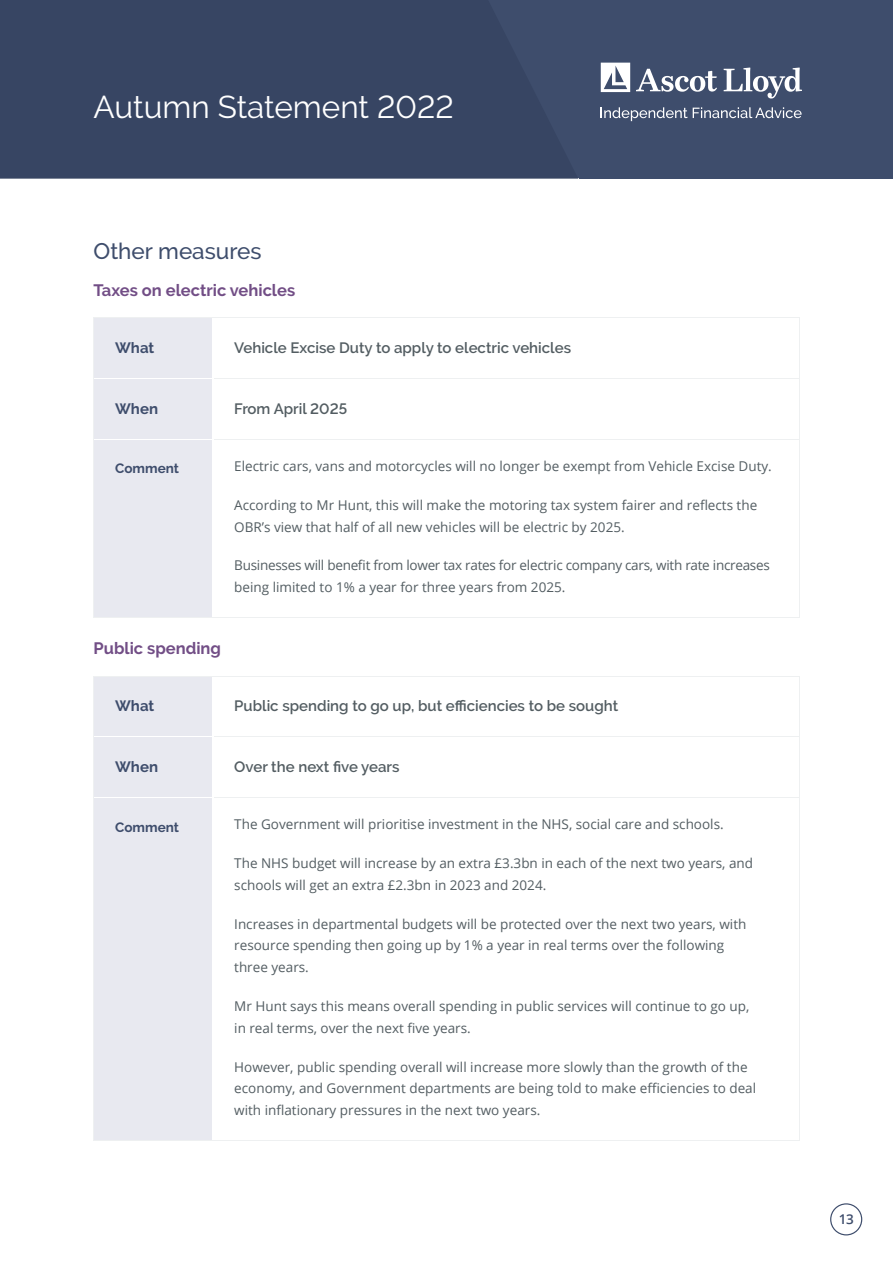
<style>
.page{position:relative;width:893px;height:1263px;background:#fff}
.page>*{position:absolute;margin:0;border:0;box-sizing:border-box;transform-origin:0 0}
.t1{font:31.5px "Raleway";color:#fff}
.t2{font:500 22.5px "Raleway";color:#3e4d6c}
.t3{font:700 16.5px "Raleway";color:#724e86}
.t4{font:600 15px "Raleway";color:#535d62}
.t5{font:700 15px "Raleway";color:#3e4d6c}
.t6{font:13.5px/21.8px "Open Sans";color:#535d62}
.t7{font:13.5px/21.8px "Open Sans";letter-spacing:-.02em;color:#535d62}
.t8{font:700 13.5px "Raleway";color:#3e4d6c}
.t9{font:600 13.5px "Open Sans";color:#3e4d6c}
</style>
<div class="page">
<svg style="left:830px;top:1203px;width:32px;height:32px"></svg>
<div style="left:0;top:0;width:893px;height:179px;background:#374563"></div>
<svg style="left:0;top:178px;width:578px;height:1px"></svg>
<svg style="left:636px;top:68px;width:166px;height:31px"></svg>
<svg style="left:601px;top:63px;width:29px;height:29px"></svg>
<svg style="left:601px;top:107px;width:201px;height:14px"></svg>
<div style="left:95px;top:318px;width:117px;height:299px;background:#e8e9f0"></div>
<hr style="left:213px;top:317px;width:586px;height:1px;background:#eef0f1">
<hr style="left:799px;top:318px;width:1px;height:60px;background:#eef0f1">
<hr style="left:213px;top:378px;width:586px;height:1px;background:#eef0f1">
<hr style="left:799px;top:379px;width:1px;height:60px;background:#eef0f1">
<hr style="left:213px;top:439px;width:586px;height:1px;background:#eef0f1">
<hr style="left:799px;top:440px;width:1px;height:177px;background:#eef0f1">
<hr style="left:213px;top:617px;width:586px;height:1px;background:#eef0f1">
<hr style="left:94px;top:317px;width:119px;height:1px;background:#eef0f1">
<hr style="left:94px;top:318px;width:1px;height:61px;background:#eef0f1">
<hr style="left:94px;top:379px;width:1px;height:60px;background:#eef0f1">
<hr style="left:94px;top:439px;width:1px;height:178px;background:#eef0f1">
<hr style="left:94px;top:617px;width:119px;height:1px;background:#eef0f1">
<hr style="left:94px;top:378px;width:119px;height:1px;background:#fff">
<hr style="left:94px;top:439px;width:119px;height:1px;background:#fff">
<div style="left:95px;top:677px;width:117px;height:463px;background:#e8e9f0"></div>
<hr style="left:213px;top:676px;width:586px;height:1px;background:#eef0f1">
<hr style="left:799px;top:676px;width:1px;height:60px;background:#eef0f1">
<hr style="left:213px;top:736px;width:586px;height:1px;background:#eef0f1">
<hr style="left:799px;top:737px;width:1px;height:60px;background:#eef0f1">
<hr style="left:213px;top:797px;width:586px;height:1px;background:#eef0f1">
<hr style="left:799px;top:798px;width:1px;height:342px;background:#eef0f1">
<hr style="left:213px;top:1140px;width:586px;height:1px;background:#eef0f1">
<hr style="left:94px;top:676px;width:119px;height:1px;background:#eef0f1">
<hr style="left:94px;top:676px;width:1px;height:61px;background:#eef0f1">
<hr style="left:94px;top:737px;width:1px;height:61px;background:#eef0f1">
<hr style="left:94px;top:798px;width:1px;height:342px;background:#eef0f1">
<hr style="left:94px;top:1140px;width:119px;height:1px;background:#eef0f1">
<hr style="left:94px;top:736px;width:119px;height:1px;background:#fff">
<hr style="left:94px;top:797px;width:119px;height:1px;background:#fff">
<h1 class="t1" style="left:94px;top:89px;width:362px">Autumn Statement 2022</h1>
<h2 class="t2" style="left:94px;top:238px;width:170px">Other measures</h2>
<p class="t3" style="left:94px;top:281px;width:203px">Taxes on electric vehicles</p>
<p class="t5" style="left:115px;top:339px;width:41px">What</p>
<p class="t4" style="left:234px;top:339px;width:338px">Vehicle Excise Duty to apply to electric vehicles</p>
<p class="t5" style="left:115px;top:400px;width:44px">When</p>
<p class="t4" style="left:234px;top:400px;width:114px">From April 2025</p>
<p class="t8" style="left:115px;top:461px;width:65px">Comment</p>
<p class="t6" style="left:234px;top:455px;width:539px">Electric cars, vans and motorcycles will no longer be exempt from Vehicle Excise Duty.</p>
<p class="t6" style="left:234px;top:494px;width:524px">According to Mr Hunt, this will make the motoring tax system fairer and reflects the<br>OBR’s view that half of all new vehicles will be electric by 2025.</p>
<p class="t7" style="left:234px;top:554px;width:537px">Businesses will benefit from lower tax rates for electric company cars, with rate increases being limited to 1% a year for three years from 2025.</p>
<p class="t3" style="left:94px;top:639px;width:129px">Public spending</p>
<p class="t5" style="left:115px;top:698px;width:41px">What</p>
<p class="t4" style="left:234px;top:697px;width:385px">Public spending to go up, but efficiencies to be sought</p>
<p class="t5" style="left:115px;top:758px;width:44px">When</p>
<p class="t4" style="left:234px;top:758px;width:167px">Over the next five years</p>
<p class="t8" style="left:115px;top:819px;width:65px">Comment</p>
<p class="t6" style="left:234px;top:813px;width:491px">The Government will prioritise investment in the NHS, social care and schools.</p>
<p class="t6" style="left:234px;top:852px;width:520px">The NHS budget will increase by an extra £3.3bn in each of the next two years, and schools will get an extra £2.3bn in 2023 and 2024.</p>
<p class="t6" style="left:234px;top:912px;width:514px">Increases in departmental budgets will be protected over the next two years, with resource spending then going up by 1% a year in real terms over the following three years.</p>
<p class="t6" style="left:234px;top:995px;width:517px">Mr Hunt says this means overall spending in public services will continue to go up, in real terms, over the next five years.</p>
<p class="t6" style="left:234px;top:1055px;width:523px">However, public spending overall will increase more slowly than the growth of the economy, and Government departments are being told to make efficiencies to deal with inflationary pressures in the next two years.</p>
<p class="t9" style="left:839px;top:1209px;width:17px">13</p>
</div>
